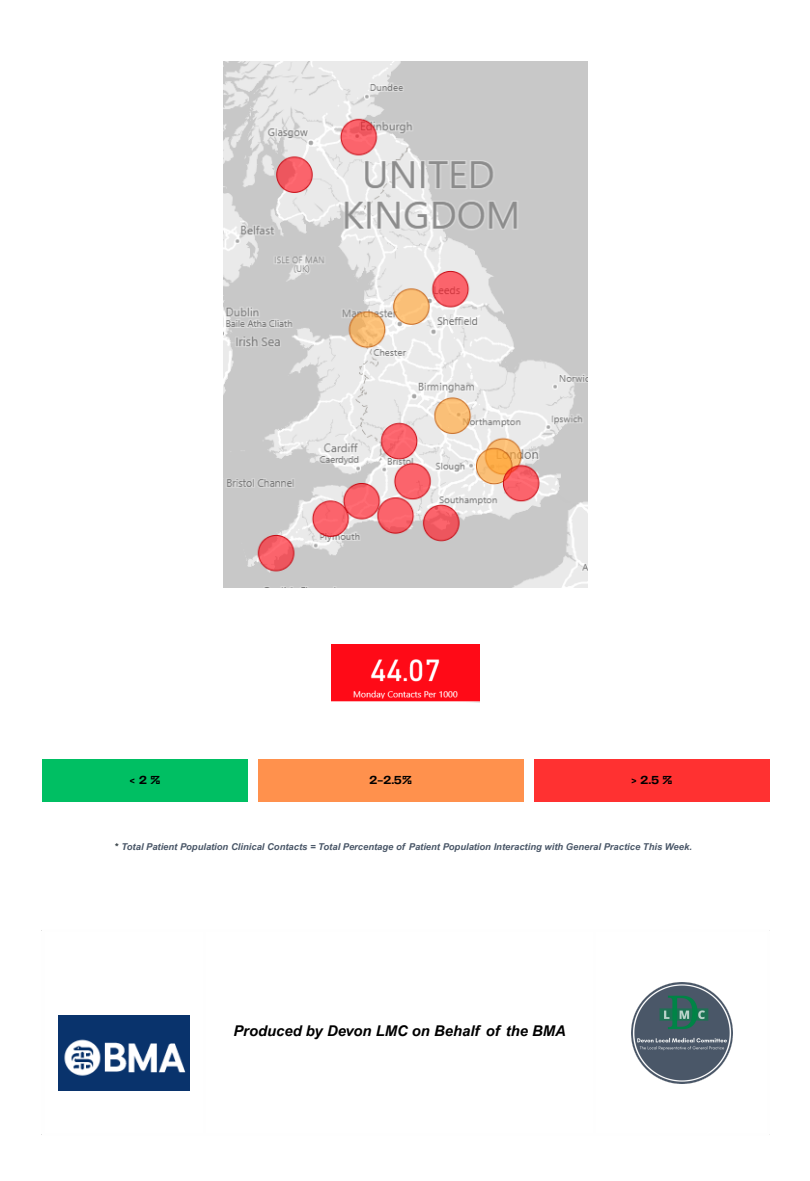
<style>
.page{position:relative;width:810px;height:1181px;background:#fff}
.page>*{position:absolute;margin:0;border:0;box-sizing:border-box;transform-origin:0 0}
.t1{font:italic 700 14.85px "Arial MT Pro";color:#000}
.t2{font:700 12.15px "Telegraf";color:#000}
.t3{font:italic 700 9.45px "Arial MT Pro";color:#4a5768}
.s1{font-style:normal;color:#2a353b}
</style>
<div class="page">
<img style="left:224px;top:61px;width:364px;height:527px">
<img style="left:332px;top:644px;width:148px;height:58px">
<div style="left:42px;top:758px;width:206px;height:43px;background:#00bf63"></div>
<div style="left:258px;top:758px;width:266px;height:43px;background:#ff914d"></div>
<div style="left:534px;top:758px;width:235px;height:43px;background:#ff3131"></div>
<img style="left:58px;top:1015px;width:132px;height:75px">
<img style="left:631px;top:982px;width:101px;height:101px">
<p class="t2" style="left:129px;top:774px;width:33px">&lt;2%</p>
<p class="t2" style="left:369px;top:774px;width:45px">2-2.5%</p>
<p class="t2" style="left:631px;top:774px;width:43px">&gt; 2.5 %</p>
<p class="t3" style="left:115px;top:842px;width:578px"><span class="s1">*</span> Total Patient Population Clinical Contacts = Total Percentage of Patient Population Interacting with General Practice This Week.</p>
<p class="t1" style="left:233px;top:1024px;width:334px">Produced by Devon LMC on Behalf of the BMA</p>
</div>
